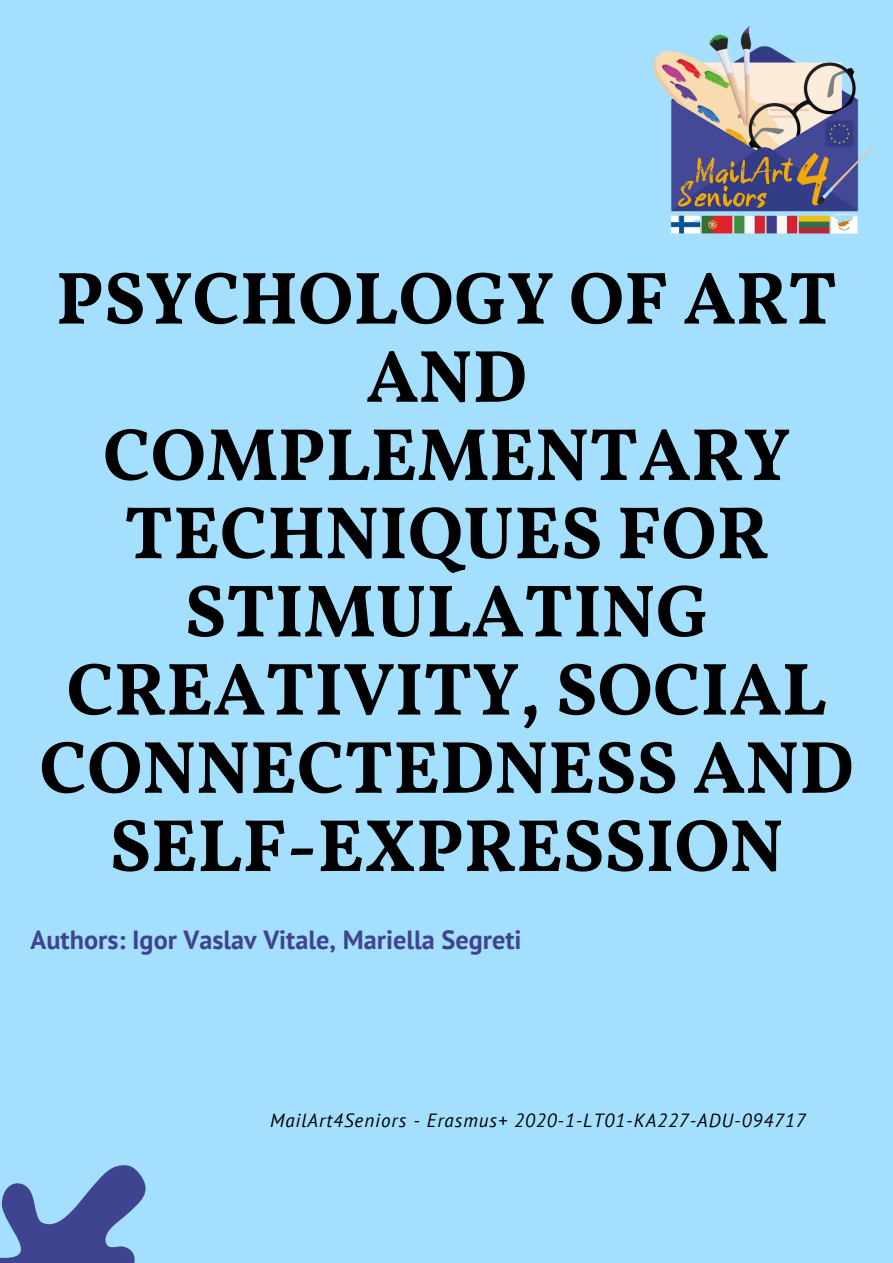
<style>
.page{position:relative;width:893px;height:1263px;background:#a4dffe}
.page>*{position:absolute;margin:0;border:0;box-sizing:border-box;transform-origin:0 0}
.t1{font:700 74.25px/78.2px "Vollkorn";color:#000;text-align:center}
.t2{font:700 26.25px "PT Sans";color:#3f4490}
.t3{font:italic 19.05px "PT Sans";letter-spacing:.05em;color:#000}
</style>
<div class="page">
<svg style="left:0;top:1165px;width:146px;height:98px"></svg>
<img style="left:653px;top:26px;width:220px;height:208px">
<p class="t1" style="left:39px;top:265px;width:816px">PSYCHOLOGY OF ART<br>AND<br>COMPLEMENTARY<br>TECHNIQUES FOR<br>STIMULATING<br>CREATIVITY, SOCIAL<br>CONNECTEDNESS AND<br>SELF-EXPRESSION</p>
<p class="t2" style="left:31px;top:922px;width:492px">Authors: Igor Vaslav Vitale, Mariella Segreti</p>
<p class="t3" style="left:270px;top:1107px;width:537px">MailArt4Seniors - Erasmus+ 2020-1-LT01-KA227-ADU-094717</p>
</div>
